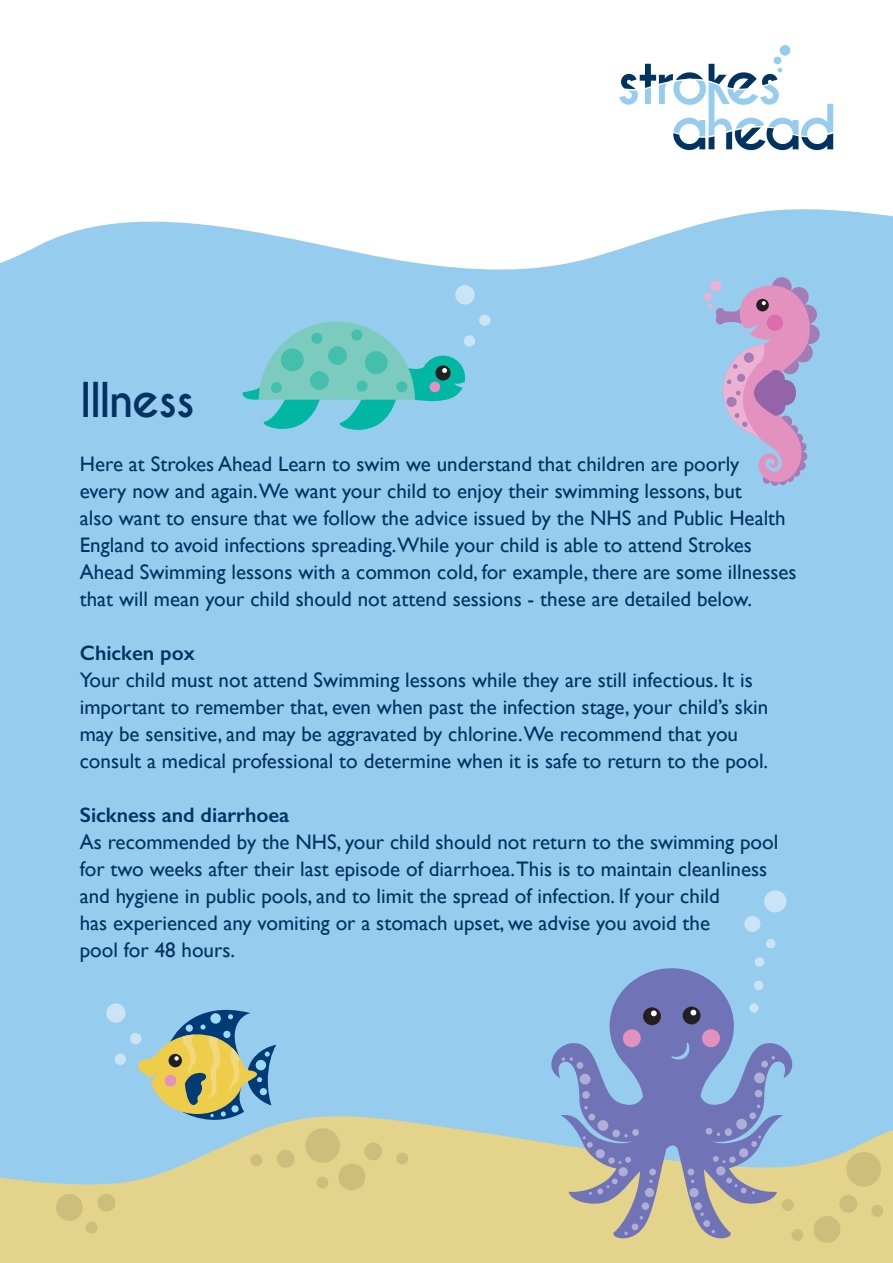
<style>
.page{position:relative;width:893px;height:1263px;background:#fff}
.page>*{position:absolute;margin:0;border:0;box-sizing:border-box;transform-origin:0 0}
.t1{font:700 45px "Caviar Dreams";letter-spacing:-.04em;color:#003361}
.t2{font:21px/27px "Gill Sans";color:#003361}
.t3{font:600 21px "Gill Sans";color:#003361}
</style>
<div class="page">
<div style="left:0;top:137px;width:893px;height:1066px;background:#96ccee"></div>
<svg style="left:0;top:1116px;width:893px;height:147px;fill:#e4d38a"></svg>
<svg style="left:0;top:116px;width:893px;height:154px;fill:#fff"></svg>
<div style="left:305px;top:1128px;width:35px;height:35px;background:#cebe7c;border-radius:50%"></div>
<div style="left:364px;top:1142px;width:18px;height:18px;background:#cebe7c;border-radius:50%"></div>
<div style="left:277px;top:1150px;width:18px;height:18px;background:#cebe7c;border-radius:50%"></div>
<div style="left:250px;top:1154px;width:12px;height:12px;background:#cebe7c;border-radius:50%"></div>
<div style="left:396px;top:1152px;width:12px;height:12px;background:#cebe7c;border-radius:50%"></div>
<div style="left:316px;top:1177px;width:12px;height:11px;background:#cebe7c;border-radius:50%"></div>
<div style="left:338px;top:1163px;width:27px;height:27px;background:#cebe7c;border-radius:50%"></div>
<div style="left:846px;top:1152px;width:35px;height:35px;background:#cebe7c;border-radius:50%"></div>
<div style="left:839px;top:1195px;width:18px;height:18px;background:#cebe7c;border-radius:50%"></div>
<div style="left:871px;top:1205px;width:12px;height:12px;background:#cebe7c;border-radius:50%"></div>
<div style="left:814px;top:1216px;width:26px;height:27px;background:#cebe7c;border-radius:50%"></div>
<svg style="left:54px;top:1192px;width:63px;height:42px;background:#dccb85"></svg>
<div style="left:774px;top:57px;width:7px;height:7px;background:#96ccee;border-radius:50%"></div>
<div style="left:780px;top:45px;width:10px;height:11px;background:#96ccee;border-radius:50%"></div>
<svg style="left:619px;top:64px;width:214px;height:86px"></svg>
<svg style="left:540px;top:968px;width:264px;height:280px"></svg>
<div style="left:683px;top:1006px;width:17px;height:18px;background:#231f20;border-radius:50%"></div>
<svg style="left:690px;top:1010px;width:6px;height:5px"></svg>
<div style="left:643px;top:1007px;width:18px;height:18px;background:#231f20;border-radius:50%"></div>
<svg style="left:651px;top:1010px;width:6px;height:6px"></svg>
<div style="left:623px;top:1029px;width:18px;height:18px;background:#e391be;border-radius:50%"></div>
<div style="left:702px;top:1029px;width:18px;height:18px;background:#e391be;border-radius:50%"></div>
<div style="left:576px;top:1062px;width:7px;height:7px;background:#aeaed6;border-radius:50%"></div>
<div style="left:588px;top:1114px;width:7px;height:6px;background:#aeaed6;border-radius:50%"></div>
<div style="left:632px;top:1129px;width:7px;height:7px;background:#aeaed6;border-radius:50%"></div>
<div style="left:632px;top:1223px;width:6px;height:7px;background:#aeaed6;border-radius:50%"></div>
<div style="left:649px;top:1168px;width:7px;height:7px;background:#aeaed6;border-radius:50%"></div>
<div style="left:580px;top:1074px;width:10px;height:10px;background:#aeaed6;border-radius:50%"></div>
<div style="left:598px;top:1120px;width:10px;height:11px;background:#aeaed6;border-radius:50%"></div>
<div style="left:582px;top:1091px;width:8px;height:8px;background:#aeaed6;border-radius:50%"></div>
<div style="left:612px;top:1130px;width:8px;height:7px;background:#aeaed6;border-radius:50%"></div>
<div style="left:642px;top:1202px;width:7px;height:8px;background:#aeaed6;border-radius:50%"></div>
<svg style="left:584px;top:1106px;width:4px;height:3px"></svg>
<svg style="left:624px;top:1232px;width:4px;height:3px"></svg>
<svg style="left:624px;top:1134px;width:4px;height:3px"></svg>
<svg style="left:649px;top:1179px;width:4px;height:4px"></svg>
<svg style="left:562px;top:1057px;width:11px;height:4px"></svg>
<div style="left:761px;top:1061px;width:7px;height:6px;background:#aeaed6;border-radius:50%"></div>
<div style="left:749px;top:1112px;width:7px;height:7px;background:#aeaed6;border-radius:50%"></div>
<div style="left:754px;top:1072px;width:11px;height:11px;background:#aeaed6;border-radius:50%"></div>
<div style="left:736px;top:1119px;width:11px;height:10px;background:#aeaed6;border-radius:50%"></div>
<div style="left:755px;top:1090px;width:7px;height:7px;background:#aeaed6;border-radius:50%"></div>
<div style="left:725px;top:1128px;width:7px;height:8px;background:#aeaed6;border-radius:50%"></div>
<svg style="left:757px;top:1104px;width:3px;height:4px"></svg>
<svg style="left:706px;top:1128px;width:14px;height:8px"></svg>
<svg style="left:771px;top:1056px;width:4px;height:3px"></svg>
<div style="left:596px;top:1149px;width:9px;height:9px;background:#aeaed6;border-radius:50%"></div>
<div style="left:619px;top:1167px;width:9px;height:9px;background:#aeaed6;border-radius:50%"></div>
<div style="left:645px;top:1188px;width:9px;height:9px;background:#aeaed6;border-radius:50%"></div>
<div style="left:703px;top:1220px;width:7px;height:7px;background:#aeaed6;border-radius:50%"></div>
<div style="left:687px;top:1168px;width:7px;height:7px;background:#aeaed6;border-radius:50%"></div>
<div style="left:694px;top:1202px;width:8px;height:8px;background:#aeaed6;border-radius:50%"></div>
<svg style="left:700px;top:1212px;width:4px;height:4px"></svg>
<svg style="left:691px;top:1179px;width:3px;height:4px"></svg>
<div style="left:689px;top:1188px;width:10px;height:9px;background:#aeaed6;border-radius:50%"></div>
<div style="left:608px;top:1157px;width:7px;height:7px;background:#aeaed6;border-radius:50%"></div>
<svg style="left:618px;top:1157px;width:13px;height:7px"></svg>
<svg style="left:589px;top:1178px;width:29px;height:17px"></svg>
<svg style="left:583px;top:1136px;width:10px;height:12px"></svg>
<div style="left:739px;top:1148px;width:9px;height:9px;background:#aeaed6;border-radius:50%"></div>
<div style="left:716px;top:1166px;width:9px;height:9px;background:#aeaed6;border-radius:50%"></div>
<div style="left:729px;top:1156px;width:7px;height:7px;background:#aeaed6;border-radius:50%"></div>
<svg style="left:713px;top:1156px;width:12px;height:7px"></svg>
<svg style="left:726px;top:1177px;width:29px;height:17px"></svg>
<svg style="left:751px;top:1135px;width:10px;height:12px"></svg>
<svg style="left:138px;top:1009px;width:138px;height:121px"></svg>
<div style="left:744px;top:915px;width:17px;height:17px;background:#cae4f6;border-radius:50%"></div>
<svg style="left:764px;top:890px;width:23px;height:23px"></svg>
<div style="left:766px;top:939px;width:10px;height:9px;background:#cae4f6;border-radius:50%"></div>
<div style="left:754px;top:980px;width:10px;height:10px;background:#cae4f6;border-radius:50%"></div>
<div style="left:754px;top:957px;width:10px;height:10px;background:#cae4f6;border-radius:50%"></div>
<div style="left:749px;top:1003px;width:10px;height:10px;background:#cae4f6;border-radius:50%"></div>
<div style="left:772px;top:277px;width:20px;height:20px;background:#a37bb6;border-radius:50%"></div>
<svg style="left:797px;top:305px;width:20px;height:19px"></svg>
<div style="left:800px;top:324px;width:20px;height:20px;background:#a37bb6;border-radius:50%"></div>
<div style="left:704px;top:292px;width:8px;height:9px;background:#ecb2d1;border-radius:50%"></div>
<svg style="left:708px;top:282px;width:105px;height:204px"></svg>
<svg style="left:242px;top:322px;width:223px;height:108px"></svg>
<div style="left:281px;top:348px;width:23px;height:23px;background:#44bfae;border-radius:50%"></div>
<div style="left:365px;top:351px;width:23px;height:23px;background:#44bfae;border-radius:50%"></div>
<div style="left:311px;top:333px;width:11px;height:11px;background:#44bfae;border-radius:50%"></div>
<div style="left:271px;top:382px;width:11px;height:11px;background:#44bfae;border-radius:50%"></div>
<div style="left:396px;top:381px;width:11px;height:11px;background:#44bfae;border-radius:50%"></div>
<div style="left:357px;top:381px;width:11px;height:11px;background:#44bfae;border-radius:50%"></div>
<div style="left:351px;top:329px;width:11px;height:11px;background:#44bfae;border-radius:50%"></div>
<div style="left:310px;top:371px;width:19px;height:19px;background:#44bfae;border-radius:50%"></div>
<div style="left:328px;top:346px;width:19px;height:19px;background:#44bfae;border-radius:50%"></div>
<div style="left:455px;top:285px;width:20px;height:19px;background:#cae4f6;border-radius:50%"></div>
<div style="left:479px;top:314px;width:11px;height:12px;background:#cae4f6;border-radius:50%"></div>
<div style="left:464px;top:335px;width:11px;height:12px;background:#cae4f6;border-radius:50%"></div>
<div style="left:106px;top:1003px;width:20px;height:20px;background:#cae4f6;border-radius:50%"></div>
<div style="left:130px;top:1033px;width:11px;height:11px;background:#cae4f6;border-radius:50%"></div>
<div style="left:115px;top:1053px;width:11px;height:12px;background:#cae4f6;border-radius:50%"></div>
<h1 class="t1" style="left:80px;top:372px;width:117px">Illness</h1>
<p class="t2" style="left:80px;top:450px;width:718px">Here at Strokes Ahead Learn to swim we understand that children are poorly<br>every now and again.We want your child to enjoy their swimming lessons, but<br>also want to ensure that we follow the advice issued by the NHS and Public Health England to avoid infections spreading.While your child is able to attend Strokes Ahead Swimming lessons with a common cold, for example, there are some illnesses that will mean your child should not attend sessions - these are detailed below.</p>
<p class="t3" style="left:80px;top:640px;width:117px">Chicken pox</p>
<p class="t2" style="left:80px;top:666px;width:690px">Your child must not attend Swimming lessons while they are still infectious. It is important to remember that, even when past the infection stage, your child’s skin may be sensitive, and may be aggravated by chlorine.We recommend that you consult a medical professional to determine when it is safe to return to the pool.</p>
<p class="t3" style="left:80px;top:802px;width:211px">Sickness and diarrhoea</p>
<p class="t2" style="left:80px;top:828px;width:700px">As recommended by the NHS, your child should not return to the swimming pool for two weeks after their last episode of diarrhoea.This is to maintain cleanliness and hygiene in public pools, and to limit the spread of infection. If your child<br>has experienced any vomiting or a stomach upset, we advise you avoid the<br>pool for 48 hours.</p>
</div>
